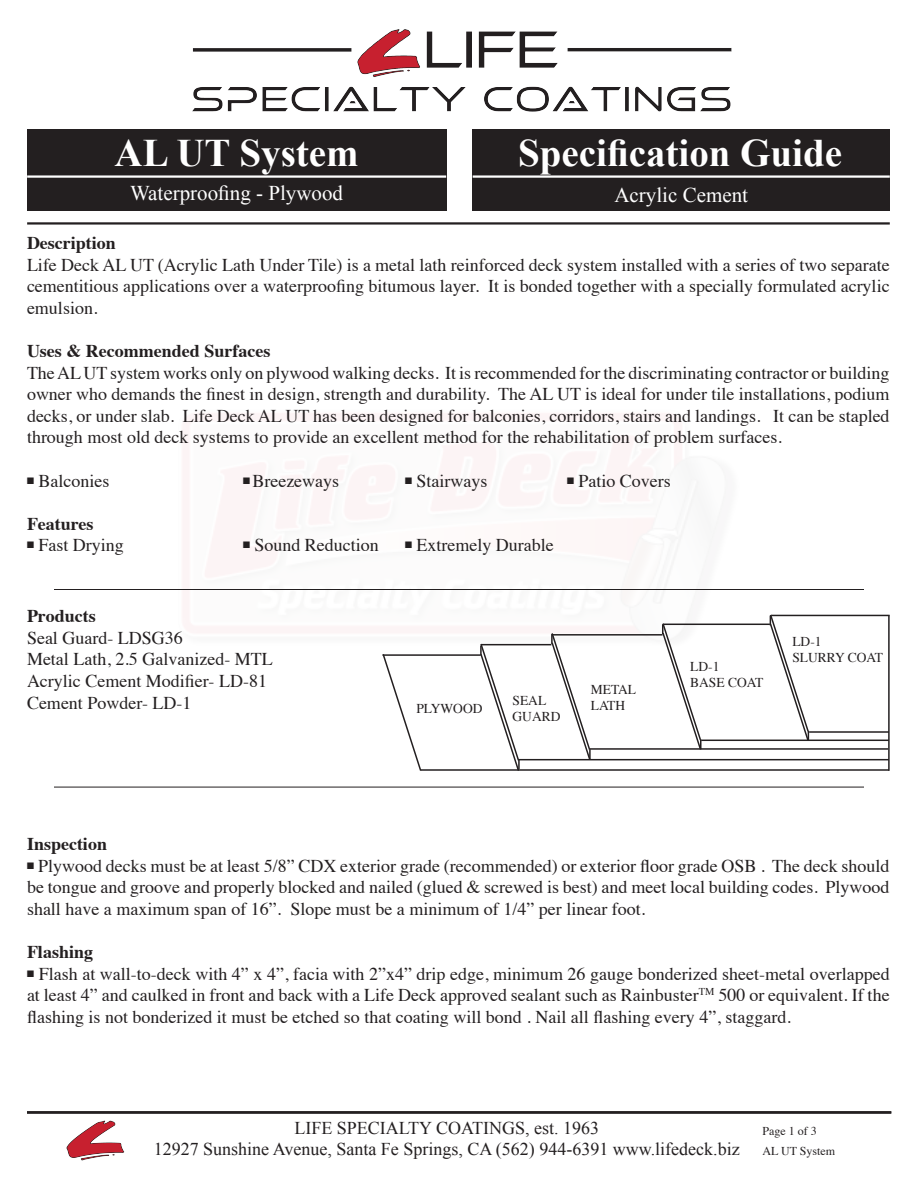
<style>
.page{position:relative;width:918px;height:1188px;background:#fff}
.page>*{position:absolute;margin:0;border:0;box-sizing:border-box;transform-origin:0 0}
.t1{font:700 39px "Times New Roman";color:#fff}
.t2{font:21px "Times New Roman";color:#fff}
.t3{font:18px/21.6px "Times";color:#231f20;text-align:justify}
.t4{font:18px/21.6px "Times New Roman";color:#231f20;text-align:center}
.t5{font:700 18px "Times";color:#231f20}
.t6{font:13.5px "Times";color:#231f20}
.t7{font:12px "Times";color:#231f20}
</style>
<div class="page">
<div style="left:473px;top:129px;width:417px;height:81px;background:#231f20"></div>
<div style="left:27px;top:129px;width:419px;height:43px;background:#231f20"></div>
<div style="left:27px;top:169px;width:419px;height:41px;background:#231f20"></div>
<hr style="left:473px;top:175px;width:417px;height:3px;background:#fff">
<hr style="left:27px;top:222px;width:863px;height:3px;background:#231f20">
<img style="left:192px;top:29px;width:540px;height:83px">
<hr style="left:27px;top:175px;width:419px;height:3px;background:#fff">
<hr style="left:27px;top:1112px;width:864px;height:2px;background:#231f20">
<img style="left:66px;top:1121px;width:58px;height:40px">
<hr style="left:27px;top:1111px;width:864px;height:2px;background:#231f20">
<hr style="left:54px;top:589px;width:810px;height:1px;background:#231f20">
<hr style="left:54px;top:787px;width:810px;height:1px;background:#231f20">
<hr style="left:421px;top:769px;width:468px;height:2px;background:#231f20">
<svg style="left:382px;top:654px;width:41px;height:117px"></svg>
<hr style="left:518px;top:759px;width:371px;height:1px;background:#231f20">
<hr style="left:590px;top:748px;width:298px;height:2px;background:#231f20">
<hr style="left:383px;top:654px;width:98px;height:2px;background:#231f20">
<svg style="left:479px;top:642px;width:41px;height:129px"></svg>
<svg style="left:550px;top:632px;width:42px;height:129px"></svg>
<hr style="left:481px;top:644px;width:70px;height:1px;background:#231f20">
<hr style="left:553px;top:634px;width:110px;height:2px;background:#231f20">
<hr style="left:888px;top:615px;width:2px;height:156px;background:#231f20">
<svg style="left:661px;top:622px;width:41px;height:128px"></svg>
<hr style="left:663px;top:624px;width:107px;height:1px;background:#231f20">
<svg style="left:769px;top:614px;width:41px;height:126px"></svg>
<hr style="left:701px;top:740px;width:188px;height:1px;background:#231f20">
<hr style="left:809px;top:731px;width:80px;height:2px;background:#231f20">
<hr style="left:771px;top:615px;width:119px;height:1px;background:#231f20">
<h1 class="t1" style="left:115px;top:126px;width:246px">AL UT System</h1>
<h1 class="t1" style="left:518px;top:126px;width:325px">Specification Guide</h1>
<p class="t2" style="left:130px;top:179px;width:214px">Waterproofing - Plywood</p>
<p class="t2" style="left:614px;top:180px;width:135px">Acrylic Cement</p>
<p class="t5" style="left:27px;top:226px;width:90px">Description</p>
<p class="t3" style="left:27px;top:252px;width:864px">Life Deck AL UT (Acrylic Lath Under Tile) is a metal lath reinforced deck system installed with a series of two separate cementitious applications over a waterproofing bitumous layer. It is bonded together with a specially formulated acrylic emulsion.</p>
<p class="t5" style="left:27px;top:334px;width:245px">Uses &amp; Recommended Surfaces</p>
<p class="t3" style="left:27px;top:360px;width:864px">The AL UT system works only on plywood walking decks. It is recommended for the discriminating contractor or building owner who demands the finest in design, strength and durability. The AL UT is ideal for under tile installations, podium decks, or under slab. Life Deck AL UT has been designed for balconies, corridors, stairs and landings. It can be stapled through most old deck systems to provide an excellent method for the rehabilitation of problem surfaces.</p>
<p class="t3" style="left:27px;top:468px;width:84px"><sup>N</sup> Balconies</p>
<p class="t3" style="left:243px;top:468px;width:98px"><sup>N</sup> Breezeways</p>
<p class="t3" style="left:405px;top:468px;width:84px"><sup>N</sup> Stairways</p>
<p class="t3" style="left:567px;top:468px;width:105px"><sup>N</sup> Patio Covers</p>
<p class="t5" style="left:27px;top:506px;width:68px">Features</p>
<p class="t3" style="left:27px;top:533px;width:98px"><sup>N</sup> Fast Drying</p>
<p class="t3" style="left:243px;top:533px;width:137px"><sup>N</sup> Sound Reduction</p>
<p class="t3" style="left:405px;top:533px;width:150px"><sup>N</sup> Extremely Durable</p>
<p class="t5" style="left:27px;top:599px;width:70px">Products</p>
<p class="t3" style="left:27px;top:625px;width:157px">Seal Guard- LDSG36</p>
<p class="t3" style="left:27px;top:647px;width:247px">Metal Lath, 2.5 Galvanized- MTL</p>
<p class="t3" style="left:27px;top:669px;width:242px">Acrylic Cement Modifier- LD-81</p>
<p class="t3" style="left:27px;top:690px;width:166px">Cement Powder- LD-1</p>
<p class="t6" style="left:416px;top:696px;width:68px">PLYWOOD</p>
<p class="t6" style="left:513px;top:688px;width:35px">SEAL</p>
<p class="t6" style="left:513px;top:704px;width:49px">GUARD</p>
<p class="t6" style="left:591px;top:677px;width:47px">METAL</p>
<p class="t6" style="left:591px;top:693px;width:36px">LATH</p>
<p class="t6" style="left:690px;top:654px;width:31px">LD-1</p>
<p class="t6" style="left:690px;top:670px;width:75px">BASE COAT</p>
<p class="t6" style="left:792px;top:629px;width:31px">LD-1</p>
<p class="t6" style="left:792px;top:645px;width:92px">SLURRY COAT</p>
<p class="t5" style="left:27px;top:827px;width:82px">Inspection</p>
<p class="t3" style="left:27px;top:853px;width:864px"><sup>N</sup> Plywood decks must be at least 5/8” CDX exterior grade (recommended) or exterior floor grade OSB . The deck should be tongue and groove and properly blocked and nailed (glued &amp; screwed is best) and meet local building codes. Plywood shall have a maximum span of 16”. Slope must be a minimum of 1/4” per linear foot.</p>
<p class="t5" style="left:27px;top:935px;width:68px">Flashing</p>
<p class="t3" style="left:27px;top:961px;width:864px"><sup>N</sup> Flash at wall-to-deck with 4” x 4”, facia with 2”x4” drip edge, minimum 26 gauge bonderized sheet-metal overlapped at least 4” and caulked in front and back with a Life Deck approved sealant such as Rainbuster<sup>TM</sup> 500 or equivalent. If the flashing is not bonderized it must be etched so that coating will bond . Nail all flashing every 4”, staggard.</p>
<p class="t4" style="left:154px;top:1116px;width:587px">LIFE SPECIALTY COATINGS, est. 1963<br>12927 Sunshine Avenue, Santa Fe Springs, CA (562) 944-6391 www.lifedeck.biz</p>
<p class="t7" style="left:763px;top:1119px;width:56px">Page 1 of 3</p>
<p class="t7" style="left:763px;top:1140px;width:74px">AL UT System</p>
</div>
